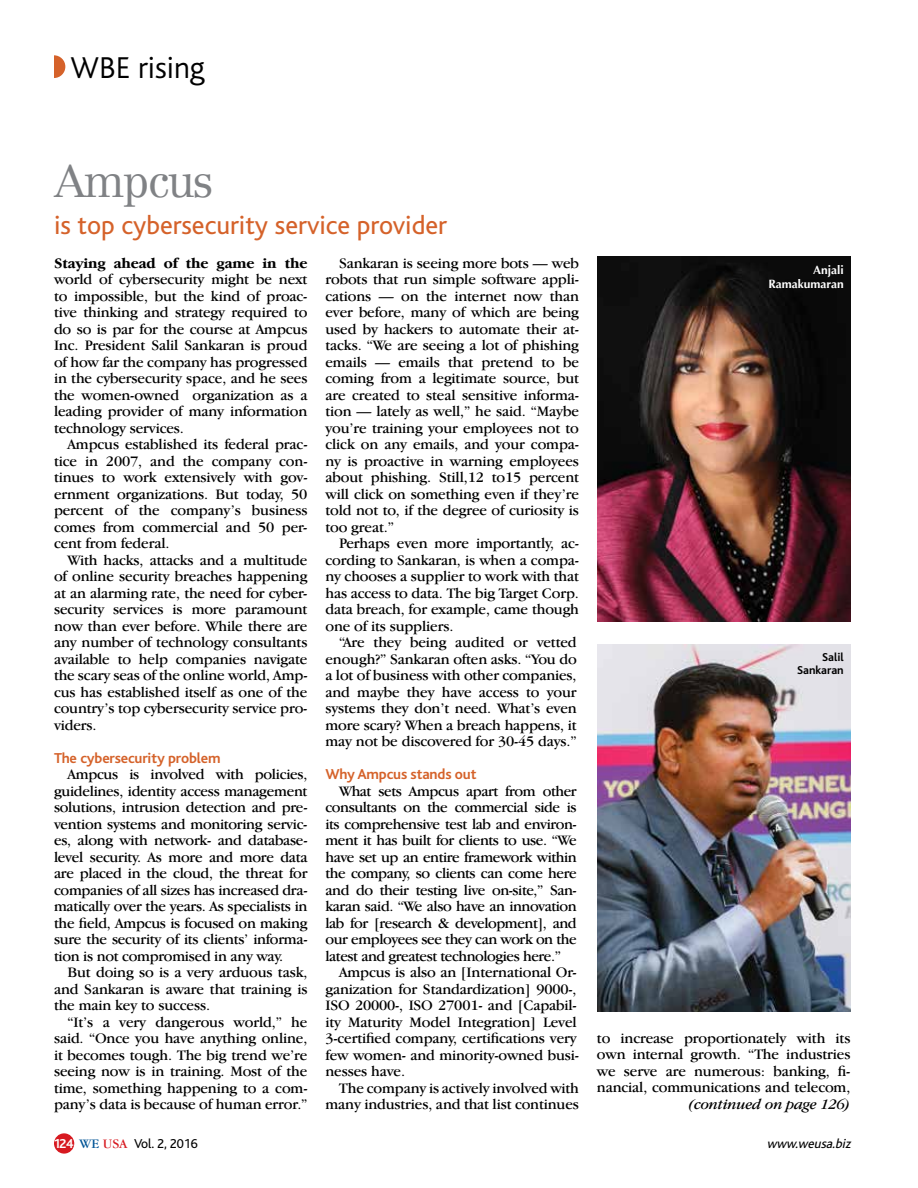
<style>
.page{position:relative;width:918px;height:1188px;background:#fff}
.page>*{position:absolute;margin:0;border:0;box-sizing:border-box;transform-origin:0 0}
.t1{font:300 45px "Centennial";letter-spacing:-.04em;color:#808285}
.t2{font:300 31.5px "Bliss";color:#000}
.t3{font:27px "Bliss";color:#d5622a}
.t4{font:15px/16.5px "Garamond IT Cby BT";letter-spacing:-.01em;color:#000;text-align:justify}
.t5{font:700 15px "Bliss";letter-spacing:-.01em;color:#d5622a}
.t6{font:700 15px "Garamond IT Cby BT";letter-spacing:-.01em;color:#000}
.t7{font:italic 15px "Garamond IT Cby BT";letter-spacing:-.01em;color:#000}
.t8{font:13.5px "Bliss";color:#000}
.t9{font:italic 13.5px "Bliss";color:#000}
.t10{font:700 12px/13.5px "Optima";color:#fff;text-align:right}
.t11{font:700 12px/13.5px "Bliss";color:#000;text-align:right}
.s1{font-weight:700;color:#fff}
.s2{font-family:"Garamond IT Cby BT";color:#005496}
.s3{font-family:"Garamond IT Cby BT";color:#d71920}
</style>
<div class="page">
<div style="left:54px;top:1133px;width:20px;height:21px;background:#d71920;border-radius:50%"></div>
<svg style="left:54px;top:55px;width:11px;height:23px"></svg>
<img style="left:597px;top:645px;width:253px;height:366px">
<img style="left:597px;top:256px;width:253px;height:365px">
<h2 class="t2" style="left:71px;top:51px;width:136px">WBE rising</h2>
<h1 class="t1" style="left:54px;top:154px;width:161px">Ampcus</h1>
<h3 class="t3" style="left:54px;top:211px;width:395px">is top cybersecurity service provider</h3>
<p class="t6" style="left:54px;top:255px;width:255px">Staying ahead of the game in the</p>
<p class="t4" style="left:54px;top:271px;width:255px">world of cybersecurity might be next to impossible, but the kind of proac&shy;tive thinking and strategy required to do so is par for the course at Ampcus Inc. President Salil Sankaran is proud of how far the company has progressed in the cybersecurity space, and he sees the women-owned organization as a leading provider of many information technology services.</p>
<p class="t4" style="left:54px;top:436px;width:255px;text-indent:14px">Ampcus established its federal prac&shy;tice in 2007, and the company con&shy;tinues to work extensively with gov&shy;ernment organizations. But today, 50 percent of the company’s business comes from commercial and 50 per&shy;cent from federal.</p>
<p class="t4" style="left:54px;top:552px;width:255px;text-indent:14px">With hacks, attacks and a multitude of online security breaches happening at an alarming rate, the need for cyber&shy;security services is more paramount now than ever before. While there are any number of technology consultants available to help companies navigate the scary seas of the online world, Amp&shy;cus has established itself as one of the country’s top cybersecurity service pro&shy;viders.</p>
<p class="t5" style="left:54px;top:750px;width:168px">The cybersecurity problem</p>
<p class="t4" style="left:54px;top:766px;width:255px;text-indent:14px">Ampcus is involved with policies, guidelines, identity access management solutions, intrusion detection and pre&shy;vention systems and monitoring servic&shy;es, along with network- and database&shy;level security. As more and more data are placed in the cloud, the threat for companies of all sizes has increased dra&shy;matically over the years. As specialists in the field, Ampcus is focused on making sure the security of its clients’ informa&shy;tion is not compromised in any way.</p>
<p class="t4" style="left:54px;top:964px;width:255px;text-indent:14px">But doing so is a very arduous task, and Sankaran is aware that training is the main key to success.</p>
<p class="t4" style="left:54px;top:1014px;width:255px;text-indent:14px">“It’s a very dangerous world,” he said. “Once you have anything online, it becomes tough. The big trend we’re seeing now is in training. Most of the time, something happening to a com&shy;pany’s data is because of human error.”</p>
<p class="t4" style="left:326px;top:255px;width:255px;text-indent:14px">Sankaran is seeing more bots — web robots that run simple software appli&shy;cations — on the internet now than ever before, many of which are being used by hackers to automate their at&shy;tacks. “We are seeing a lot of phishing emails — emails that pretend to be coming from a legitimate source, but are created to steal sensitive informa&shy;tion — lately as well,” he said. “Maybe you’re training your employees not to click on any emails, and your compa&shy;ny is proactive in warning employees about phishing. Still,12 to15 percent will click on something even if they’re told not to, if the degree of curiosity is too great.”</p>
<p class="t4" style="left:326px;top:535px;width:255px;text-indent:14px">Perhaps even more importantly, ac&shy;cording to Sankaran, is when a compa&shy;ny chooses a supplier to work with that has access to data. The big Target Corp. data breach, for example, came though one of its suppliers.</p>
<p class="t4" style="left:326px;top:634px;width:253px;text-indent:14px">“Are they being audited or vetted enough?” Sankaran often asks. “You do a lot of business with other companies, and maybe they have access to your systems they don’t need. What’s even more scary? When a breach happens, it may not be discovered for 30-45 days.”</p>
<p class="t5" style="left:326px;top:767px;width:153px">Why Ampcus stands out</p>
<p class="t4" style="left:326px;top:783px;width:253px;text-indent:14px">What sets Ampcus apart from other consultants on the commercial side is its comprehensive test lab and environ&shy;ment it has built for clients to use. “We have set up an entire framework within the company, so clients can come here and do their testing live on-site,” San&shy;karan said. “We also have an innovation lab for [research &amp; development], and our employees see they can work on the latest and greatest technologies here.”</p>
<p class="t4" style="left:325px;top:964px;width:255px;text-align:left;text-indent:14px">Ampcus is also an [International Or&shy;ganization for Standardization] 9000-, ISO 20000-, ISO 27001- and [Capabil&shy;ity Maturity Model Integration] Level 3-certified company, certifications very few women- and minority-owned busi&shy;nesses have.</p>
<p class="t4" style="left:325px;top:1080px;width:255px;text-align:right">The company is actively involved with many industries, and that list continues</p>
<p class="t10" style="left:769px;top:264px;width:77px">Anjali<br>Ramakumaran</p>
<p class="t11" style="left:797px;top:650px;width:48px">Salil<br>Sankaran</p>
<p class="t4" style="left:597px;top:1029px;width:255px">to increase proportionately with its own internal growth. “The industries we serve are numerous: banking, fi&shy;nancial, communications and telecom,</p>
<p class="t7" style="left:688px;top:1095px;width:164px">(continued on page 126)</p>
<p class="t8" style="left:53px;top:1136px;width:146px"><span class="s1">124</span> <span class="s2">WE</span> <span class="s3">USA</span> Vol. 2, 2016</p>
<p class="t9" style="left:767px;top:1136px;width:88px">www.weusa.biz</p>
</div>
